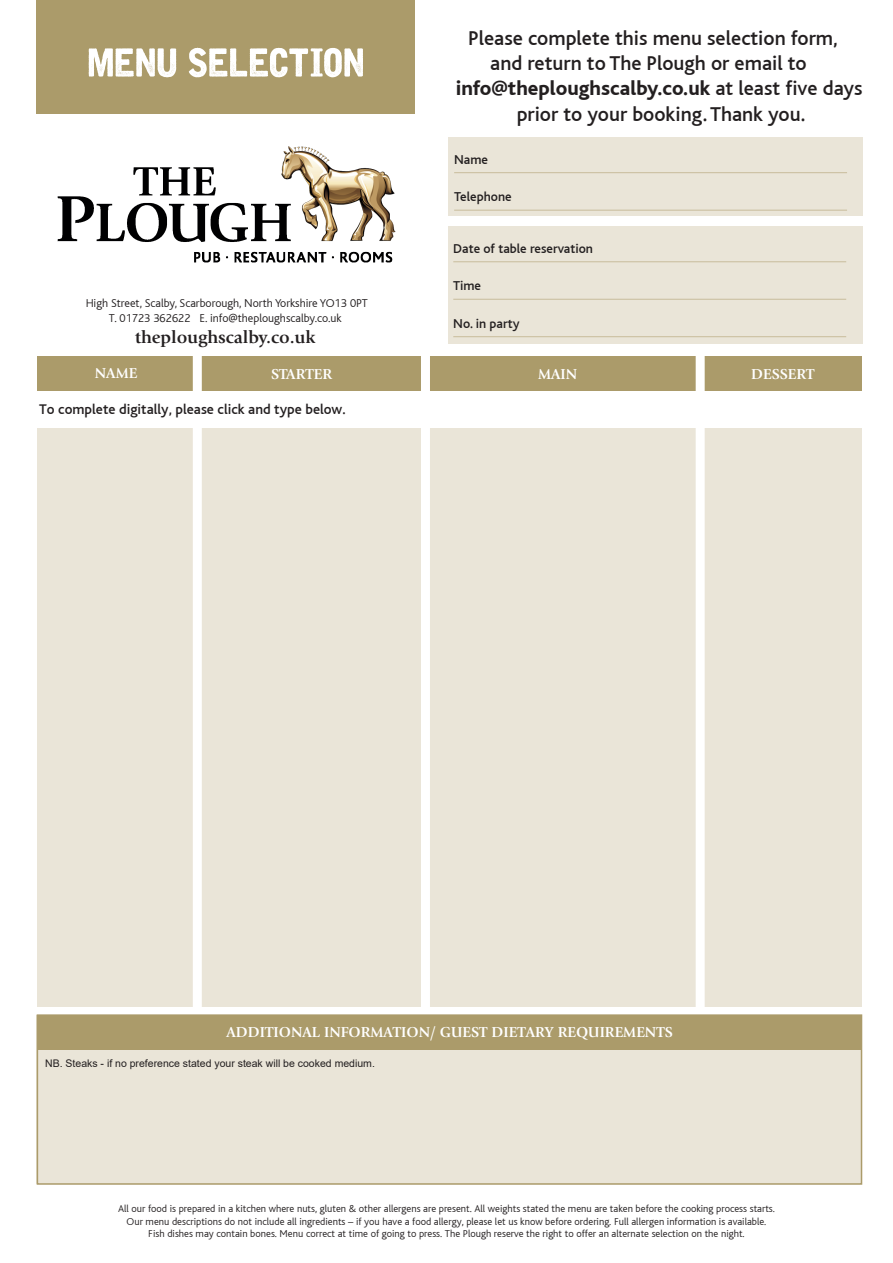
<style>
.page{position:relative;width:893px;height:1263px;background:#fff}
.page>*{position:absolute;margin:0;border:0;box-sizing:border-box;transform-origin:0 0}
.t1{font:500 21px "Bliss";color:#231f20}
.t2{font:800 21px "Bliss";color:#231f20}
.t3{font:700 18px "Giovanni Std";color:#231f20}
.t4{font:700 15px "Giovanni Std";color:#fff}
.t5{font:500 14.7px "Bliss";color:#231f20}
.t6{font:500 13.5px "Bliss";color:#231f20}
.t7{font:300 12px/15px "Bliss";color:#231f20;text-align:center}
.t8{font:300 10.5px/12.6px "Bliss";color:#231f20;text-align:center}
.t9{font:10.5px "Arial";color:#231f20}
.s1{font-weight:500}
</style>
<div class="page">
<div style="left:449px;top:138px;width:414px;height:78px;background:#eae5d8"></div>
<div style="left:449px;top:226px;width:414px;height:118px;background:#eae5d8"></div>
<div style="left:36px;top:0;width:379px;height:113px;background:#ab9b6a"></div>
<svg style="left:89px;top:48px;width:274px;height:29px"></svg>
<hr style="left:454px;top:172px;width:393px;height:1px;background:#c8bc9b">
<hr style="left:454px;top:210px;width:393px;height:1px;background:#c8bc9b">
<hr style="left:453px;top:261px;width:393px;height:1px;background:#c8bc9b">
<hr style="left:453px;top:299px;width:393px;height:1px;background:#c8bc9b">
<hr style="left:453px;top:336px;width:393px;height:1px;background:#c8bc9b">
<div style="left:37px;top:356px;width:824px;height:34px;background:#ab9b6a"></div>
<div style="left:37px;top:429px;width:824px;height:578px;background:#eae5d8"></div>
<div style="left:193px;top:353px;width:9px;height:730px;background:#fff"></div>
<div style="left:421px;top:353px;width:9px;height:731px;background:#fff"></div>
<div style="left:696px;top:353px;width:9px;height:731px;background:#fff"></div>
<div style="left:37px;top:1016px;width:824px;height:168px;background:#eae5d8"></div>
<div style="left:37px;top:1016px;width:824px;height:34px;background:#ab9b6a"></div>
<div style="left:37px;top:1014px;width:825px;height:171px;border:2px solid #ab9b6a"></div>
<img style="left:57px;top:146px;width:339px;height:117px">
<h1 class="t1" style="left:468px;top:27px;width:371px">Please complete this menu selection form,</h1>
<h1 class="t1" style="left:490px;top:52px;width:318px">and return to The Plough or email to</h1>
<h1 class="t2" style="left:456px;top:78px;width:408px">info@theploughscalby.co.uk <span class="s1">at least five days</span></h1>
<p class="t7" style="left:86px;top:296px;width:284px">High Street, Scalby, Scarborough, North Yorkshire YO13 0PT<br>T. 01723 362622 E. info@theploughscalby.co.uk</p>
<h2 class="t3" style="left:135px;top:327px;width:182px">theploughscalby.co.uk</h2>
<h1 class="t1" style="left:517px;top:103px;width:290px">prior to your booking. Thank you.</h1>
<p class="t6" style="left:454px;top:152px;width:35px">Name</p>
<p class="t6" style="left:454px;top:190px;width:59px">Telephone</p>
<p class="t6" style="left:453px;top:241px;width:141px">Date of table reservation</p>
<p class="t6" style="left:453px;top:279px;width:29px">Time</p>
<p class="t6" style="left:453px;top:316px;width:68px">No. in party</p>
<h3 class="t4" style="left:95px;top:364px;width:44px">NAME</h3>
<h3 class="t4" style="left:271px;top:365px;width:63px">STARTER</h3>
<h3 class="t4" style="left:538px;top:365px;width:41px">MAIN</h3>
<h3 class="t4" style="left:751px;top:365px;width:65px">DESSERT</h3>
<h3 class="t5" style="left:39px;top:401px;width:308px">To complete digitally, please click and type below.</h3>
<h3 class="t4" style="left:227px;top:1023px;width:448px">ADDITIONAL INFORMATION/ GUEST DIETARY REQUIREMENTS</h3>
<p class="t9" style="left:45px;top:1056px;width:331px">NB. Steaks - if no preference stated your steak will be cooked medium.</p>
<p class="t8" style="left:118px;top:1202px;width:658px">All our food is prepared in a kitchen where nuts, gluten &amp; other allergens are present. All weights stated the menu are taken before the cooking process starts.<br>Our menu descriptions do not include all ingredients – if you have a food allergy, please let us know before ordering. Full allergen information is available.<br>Fish dishes may contain bones. Menu correct at time of going to press. The Plough reserve the right to offer an alternate selection on the night.</p>
</div>
